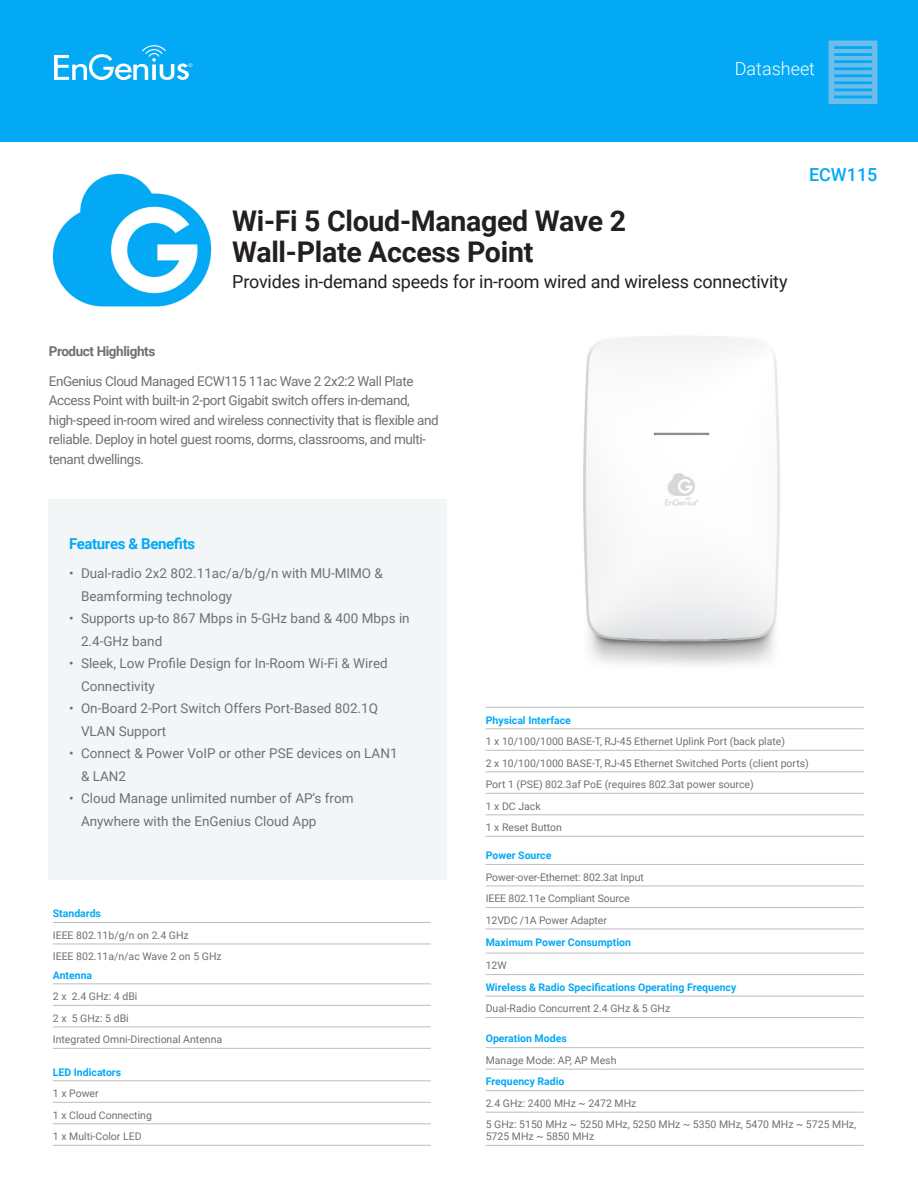
<style>
.page{position:relative;width:918px;height:1188px;background:#fff}
.page>*{position:absolute;margin:0;border:0;box-sizing:border-box;transform-origin:0 0}
.t1{font:700 28.5px/31.5px "Roboto";letter-spacing:-.01em;color:#231f20}
.t2{font:18px "Roboto";letter-spacing:-.01em;color:#231f20}
.t3{font:300 18px "Roboto";color:#fff}
.t4{font:500 18px "Roboto";color:#03a9f4}
.t5{font:700 15px "Roboto";letter-spacing:-.025em;color:#03a9f4}
.t6{font:13.5px/22.5px "Roboto";color:#6f7073}
.t7{font:13.5px/19.5px "Roboto";letter-spacing:-.03em;color:#6f7073}
.t8{font:700 13.5px "Roboto";letter-spacing:-.03em;color:#6f7073}
.t9{font:10.5px/11.7px "Roboto";color:#6f7073}
.t10{font:700 10.5px "Roboto";color:#03a9f4}
</style>
<div class="page">
<div style="left:0;top:0;width:918px;height:142px;background:#03a9f4"></div>
<svg style="left:54px;top:45px;width:138px;height:35px"></svg>
<svg style="left:829px;top:40px;width:49px;height:64px"></svg>
<img style="left:52px;top:173px;width:160px;height:134px">
<div style="left:48px;top:499px;width:399px;height:381px;background:#f3f6f7"></div>
<hr style="left:53px;top:922px;width:378px;height:1px;background:#bcbdc0">
<hr style="left:53px;top:944px;width:378px;height:1px;background:#bcbdc0">
<hr style="left:53px;top:983px;width:378px;height:1px;background:#bcbdc0">
<hr style="left:53px;top:1005px;width:378px;height:1px;background:#bcbdc0">
<hr style="left:53px;top:1026px;width:378px;height:1px;background:#bcbdc0">
<hr style="left:53px;top:1048px;width:378px;height:1px;background:#bcbdc0">
<hr style="left:53px;top:1080px;width:378px;height:1px;background:#bcbdc0">
<hr style="left:53px;top:1102px;width:378px;height:1px;background:#bcbdc0">
<hr style="left:53px;top:1123px;width:378px;height:1px;background:#bcbdc0">
<hr style="left:53px;top:1145px;width:378px;height:1px;background:#bcbdc0">
<hr style="left:486px;top:707px;width:378px;height:1px;background:#bcbdc0">
<hr style="left:486px;top:728px;width:378px;height:1px;background:#bcbdc0">
<hr style="left:486px;top:750px;width:378px;height:1px;background:#bcbdc0">
<hr style="left:486px;top:771px;width:378px;height:1px;background:#bcbdc0">
<hr style="left:486px;top:793px;width:378px;height:1px;background:#bcbdc0">
<hr style="left:486px;top:814px;width:378px;height:1px;background:#bcbdc0">
<hr style="left:486px;top:836px;width:378px;height:1px;background:#bcbdc0">
<hr style="left:486px;top:864px;width:378px;height:1px;background:#bcbdc0">
<hr style="left:486px;top:886px;width:378px;height:1px;background:#bcbdc0">
<hr style="left:486px;top:907px;width:378px;height:1px;background:#bcbdc0">
<hr style="left:486px;top:929px;width:378px;height:1px;background:#bcbdc0">
<hr style="left:486px;top:953px;width:378px;height:1px;background:#bcbdc0">
<hr style="left:486px;top:974px;width:378px;height:1px;background:#bcbdc0">
<hr style="left:486px;top:996px;width:378px;height:1px;background:#bcbdc0">
<hr style="left:486px;top:1017px;width:378px;height:1px;background:#bcbdc0">
<hr style="left:486px;top:1047px;width:378px;height:1px;background:#bcbdc0">
<hr style="left:486px;top:1069px;width:378px;height:1px;background:#bcbdc0">
<hr style="left:486px;top:1090px;width:378px;height:1px;background:#bcbdc0">
<hr style="left:486px;top:1112px;width:378px;height:1px;background:#bcbdc0">
<hr style="left:486px;top:1145px;width:378px;height:1px;background:#bcbdc0">
<img style="left:583px;top:336px;width:197px;height:329px">
<h2 class="t3" style="left:735px;top:56px;width:82px">Datasheet</h2>
<p class="t1" style="left:232px;top:204px;width:396px">Wi-Fi 5 Cloud-Managed Wave 2<br>Wall-Plate Access Point</p>
<p class="t2" style="left:232px;top:268px;width:557px">Provides in-demand speeds for in-room wired and wireless connectivity</p>
<p class="t8" style="left:49px;top:342px;width:108px">Product Highlights</p>
<p class="t7" style="left:49px;top:371px;width:392px">EnGenius Cloud Managed ECW115 11ac Wave 2 2x2:2 Wall Plate Access Point with built-in 2-port Gigabit switch offers in-demand, high-speed in-room wired and wireless connectivity that is flexible and reliable. Deploy in hotel guest rooms, dorms, classrooms, and multi&shy;tenant dwellings.</p>
<h2 class="t4" style="left:809px;top:162px;width:70px">ECW115</h2>
<p class="t5" style="left:69px;top:533px;width:128px">Features &amp; Benefits</p>
<p class="t6" style="left:81px;top:562px;width:304px;text-indent:-12px">• Dual-radio 2x2 802.11ac/a/b/g/n with MU-MIMO &amp;<br>Beamforming technology</p>
<p class="t6" style="left:81px;top:607px;width:330px;text-indent:-12px">• Supports up-to 867 Mbps in 5-GHz band &amp; 400 Mbps in<br>2.4-GHz band</p>
<p class="t6" style="left:81px;top:652px;width:308px;text-indent:-12px">• Sleek, Low Profile Design for In-Room Wi-Fi &amp; Wired<br>Connectivity</p>
<p class="t6" style="left:81px;top:697px;width:299px;text-indent:-12px">• On-Board 2-Port Switch Offers Port-Based 802.1Q<br>VLAN Support</p>
<p class="t6" style="left:81px;top:742px;width:318px;text-indent:-12px">• Connect &amp; Power VoIP or other PSE devices on LAN1 &amp; LAN2</p>
<p class="t6" style="left:81px;top:787px;width:274px;text-indent:-12px">• Cloud Manage unlimited number of AP’s from<br>Anywhere with the EnGenius Cloud App</p>
<p class="t10" style="left:53px;top:906px;width:50px">Standards</p>
<p class="t9" style="left:53px;top:929px;width:137px">IEEE 802.11b/g/n on 2.4 GHz</p>
<p class="t9" style="left:53px;top:950px;width:170px">IEEE 802.11a/n/ac Wave 2 on 5 GHz</p>
<p class="t10" style="left:53px;top:967px;width:41px">Antenna</p>
<p class="t9" style="left:53px;top:990px;width:86px">2 x 2.4 GHz: 4 dBi</p>
<p class="t9" style="left:53px;top:1012px;width:77px">2 x 5 GHz: 5 dBi</p>
<p class="t9" style="left:53px;top:1033px;width:171px">Integrated Omni-Directional Antenna</p>
<p class="t10" style="left:53px;top:1064px;width:70px">LED Indicators</p>
<p class="t9" style="left:53px;top:1087px;width:47px">1 x Power</p>
<p class="t9" style="left:53px;top:1109px;width:101px">1 x Cloud Connecting</p>
<p class="t9" style="left:53px;top:1130px;width:90px">1 x Multi-Color LED</p>
<p class="t10" style="left:486px;top:712px;width:87px">Physical Interface</p>
<p class="t9" style="left:486px;top:735px;width:301px">1 x 10/100/1000 BASE-T, RJ-45 Ethernet Uplink Port (back plate)</p>
<p class="t9" style="left:486px;top:757px;width:325px">2 x 10/100/1000 BASE-T, RJ-45 Ethernet Switched Ports (client ports)</p>
<p class="t9" style="left:486px;top:778px;width:270px">Port 1 (PSE) 802.3af PoE (requires 802.3at power source)</p>
<p class="t9" style="left:486px;top:800px;width:56px">1 x DC Jack</p>
<p class="t9" style="left:486px;top:821px;width:78px">1 x Reset Button</p>
<p class="t10" style="left:486px;top:848px;width:67px">Power Source</p>
<p class="t9" style="left:486px;top:871px;width:160px">Power-over-Ethernet: 802.3at Input</p>
<p class="t9" style="left:486px;top:892px;width:145px">IEEE 802.11e Compliant Source</p>
<p class="t9" style="left:486px;top:914px;width:123px">12VDC /1A Power Adapter</p>
<p class="t10" style="left:486px;top:935px;width:147px">Maximum Power Consumption</p>
<p class="t9" style="left:486px;top:959px;width:23px">12W</p>
<p class="t10" style="left:486px;top:980px;width:252px">Wireless &amp; Radio Specifications Operating Frequency</p>
<p class="t9" style="left:486px;top:1002px;width:186px">Dual-Radio Concurrent 2.4 GHz &amp; 5 GHz</p>
<p class="t10" style="left:486px;top:1031px;width:83px">Operation Modes</p>
<p class="t9" style="left:486px;top:1054px;width:132px">Manage Mode: AP, AP Mesh</p>
<p class="t10" style="left:486px;top:1074px;width:80px">Frequency Radio</p>
<p class="t9" style="left:486px;top:1097px;width:152px">2.4 GHz: 2400 MHz ~ 2472 MHz</p>
<p class="t9" style="left:486px;top:1118px;width:372px">5 GHz: 5150 MHz ~ 5250 MHz, 5250 MHz ~ 5350 MHz, 5470 MHz ~ 5725 MHz,<br>5725 MHz ~ 5850 MHz</p>
</div>
